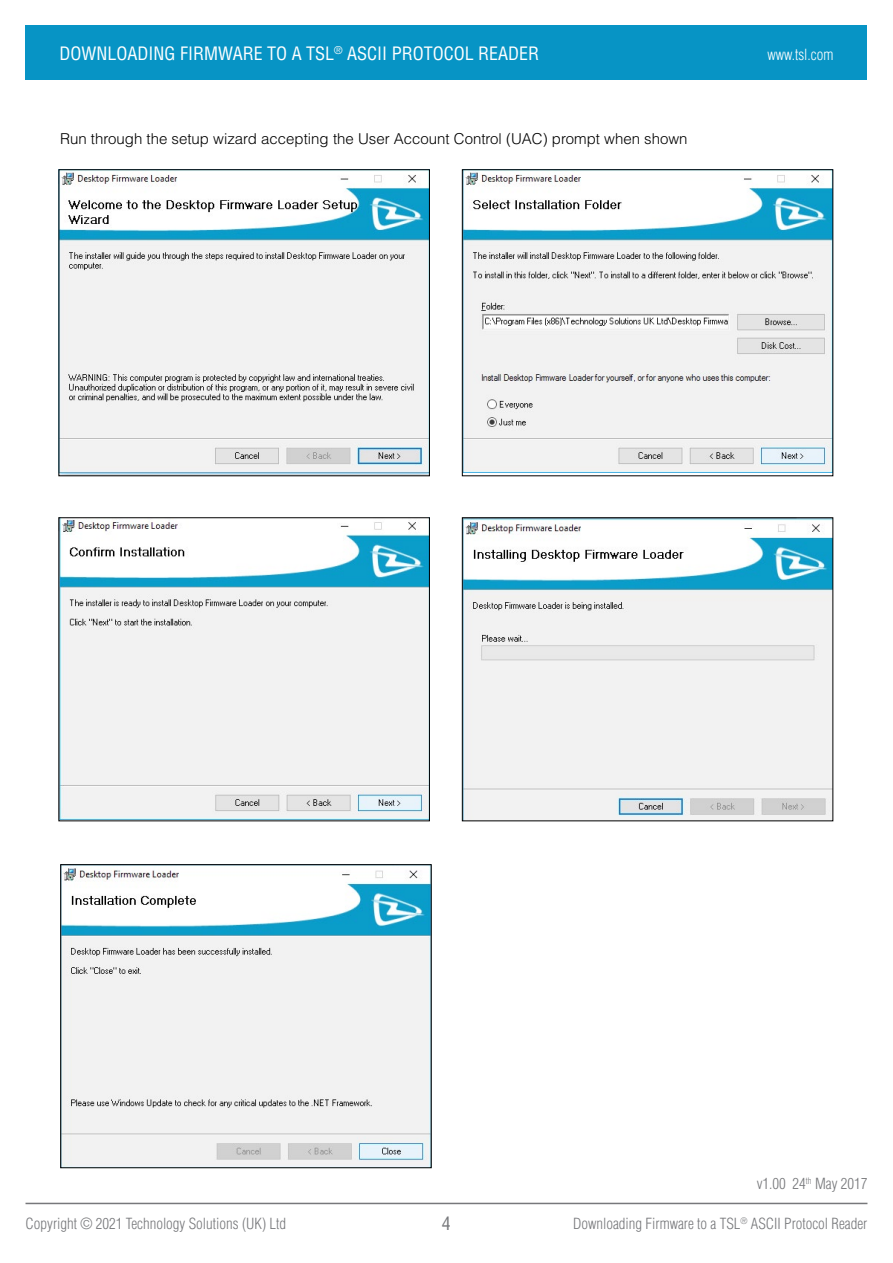
<style>
.page{position:relative;width:893px;height:1263px;background:#fff}
.page>*{position:absolute;margin:0;border:0;box-sizing:border-box;transform-origin:0 0}
.t1{font:condensed 18px "Helvetica LT Std";color:#fff}
.t2{font:condensed 18px "Helvetica LT Std";color:#77787b}
.t3{font:300 condensed 15px "Helvetica LT Std";color:#77787b}
.t4{font:300 15px "Helvetica LT Std";color:#000}
.t5{font:300 condensed 15px "Helvetica LT Std";color:#fff}
</style>
<div class="page">
<hr style="left:26px;top:1203px;width:841px;height:1px;background:#77787b">
<div style="left:26px;top:26px;width:841px;height:54px;background:#0794c5"></div>
<img style="left:60px;top:171px;width:368px;height:303px">
<div style="left:58px;top:169px;width:372px;height:307px;border:1px solid #000"></div>
<img style="left:60px;top:519px;width:368px;height:300px">
<img style="left:464px;top:171px;width:367px;height:302px">
<div style="left:462px;top:169px;width:371px;height:307px;border:1px solid #000"></div>
<img style="left:464px;top:519px;width:367px;height:300px">
<div style="left:462px;top:517px;width:371px;height:304px;border:1px solid #000"></div>
<img style="left:62px;top:866px;width:368px;height:300px">
<div style="left:60px;top:864px;width:372px;height:304px;border:1px solid #000"></div>
<p class="t1" style="left:60px;top:42px;width:481px">DOWNLOADING FIRMWARE TO A TSL<sup>®</sup> ASCII PROTOCOL READER</p>
<p class="t4" style="left:60px;top:129px;width:629px">Run through the setup wizard accepting the User Account Control (UAC) prompt when shown</p>
<p class="t5" style="left:767px;top:45px;width:68px">www.tsl.com</p>
<p class="t3" style="left:757px;top:1174px;width:112px">v1.00 24<sup>th</sup> May 2017</p>
<p class="t3" style="left:26px;top:1214px;width:262px">Copyright © 2021 Technology Solutions (UK) Ltd</p>
<p class="t2" style="left:442px;top:1212px;width:10px">4</p>
<p class="t3" style="left:573px;top:1214px;width:296px">Downloading Firmware to a TSL<sup>®</sup> ASCII Protocol Reader</p>
</div>
